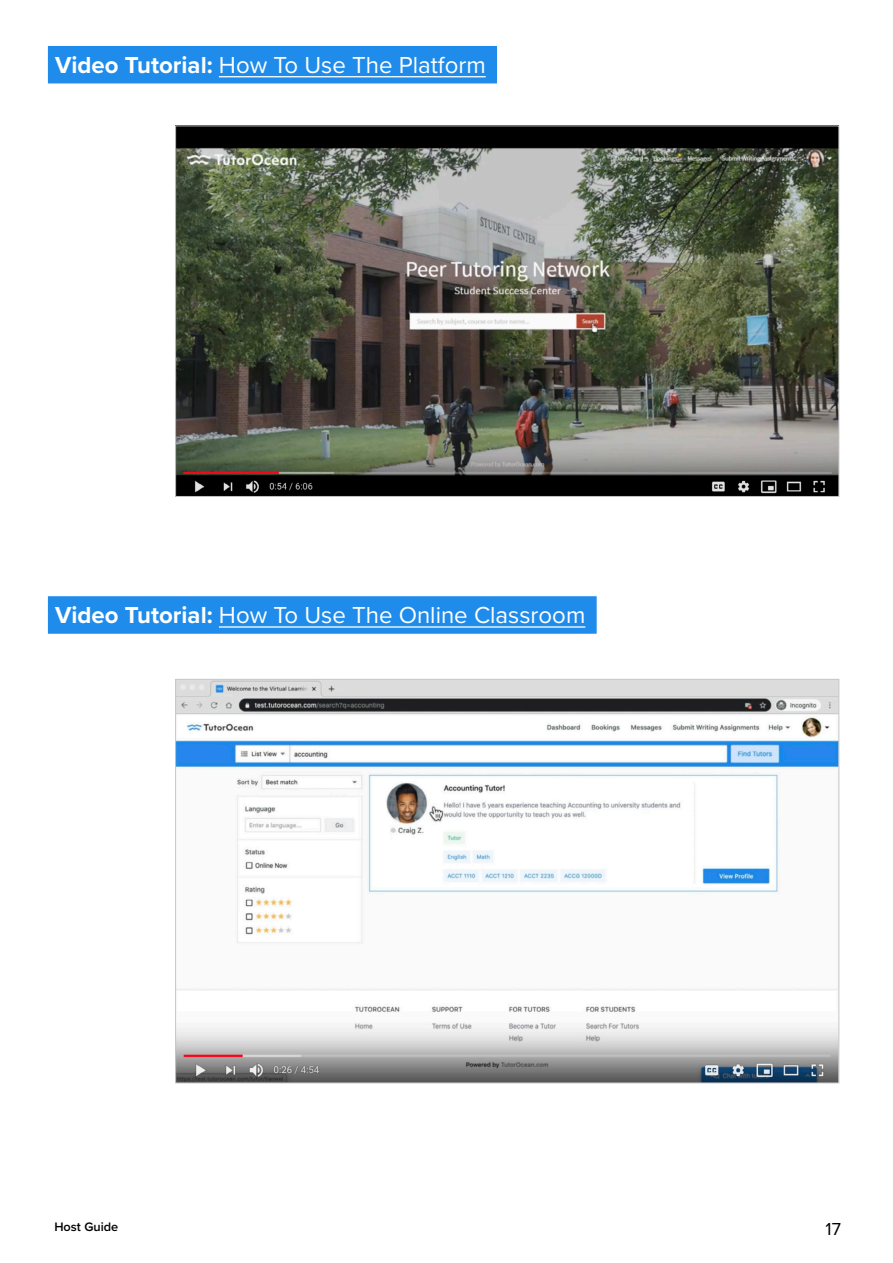
<style>
.page{position:relative;width:893px;height:1263px;background:#fff}
.page>*{position:absolute;margin:0;border:0;box-sizing:border-box;transform-origin:0 0}
.t1{font:24px "Proxima Nova";color:#fff}
.t2{font:18px "Proxima Nova";color:#000}
.t3{font:600 12.75px "Proxima Nova";color:#000}
.s1{font-weight:700}
</style>
<div class="page">
<img style="left:177px;top:128px;width:660px;height:367px">
<img style="left:177px;top:681px;width:660px;height:400px">
<div style="left:48px;top:46px;width:449px;height:37px;background:#1f8ceb"></div>
<hr style="left:219px;top:76px;width:267px;height:1px;background:#fff">
<div style="left:48px;top:596px;width:549px;height:38px;background:#1f8ceb"></div>
<hr style="left:219px;top:626px;width:366px;height:2px;background:#fff">
<h2 class="t1" style="left:55px;top:47px;width:432px"><span class="s1">Video Tutorial:</span> How To Use The Platform</h2>
<h2 class="t1" style="left:55px;top:597px;width:532px"><span class="s1">Video Tutorial:</span> How To Use The Online Classroom</h2>
<p class="t3" style="left:54px;top:1217px;width:65px">Host Guide</p>
<p class="t2" style="left:826px;top:1216px;width:17px">17</p>
</div>
